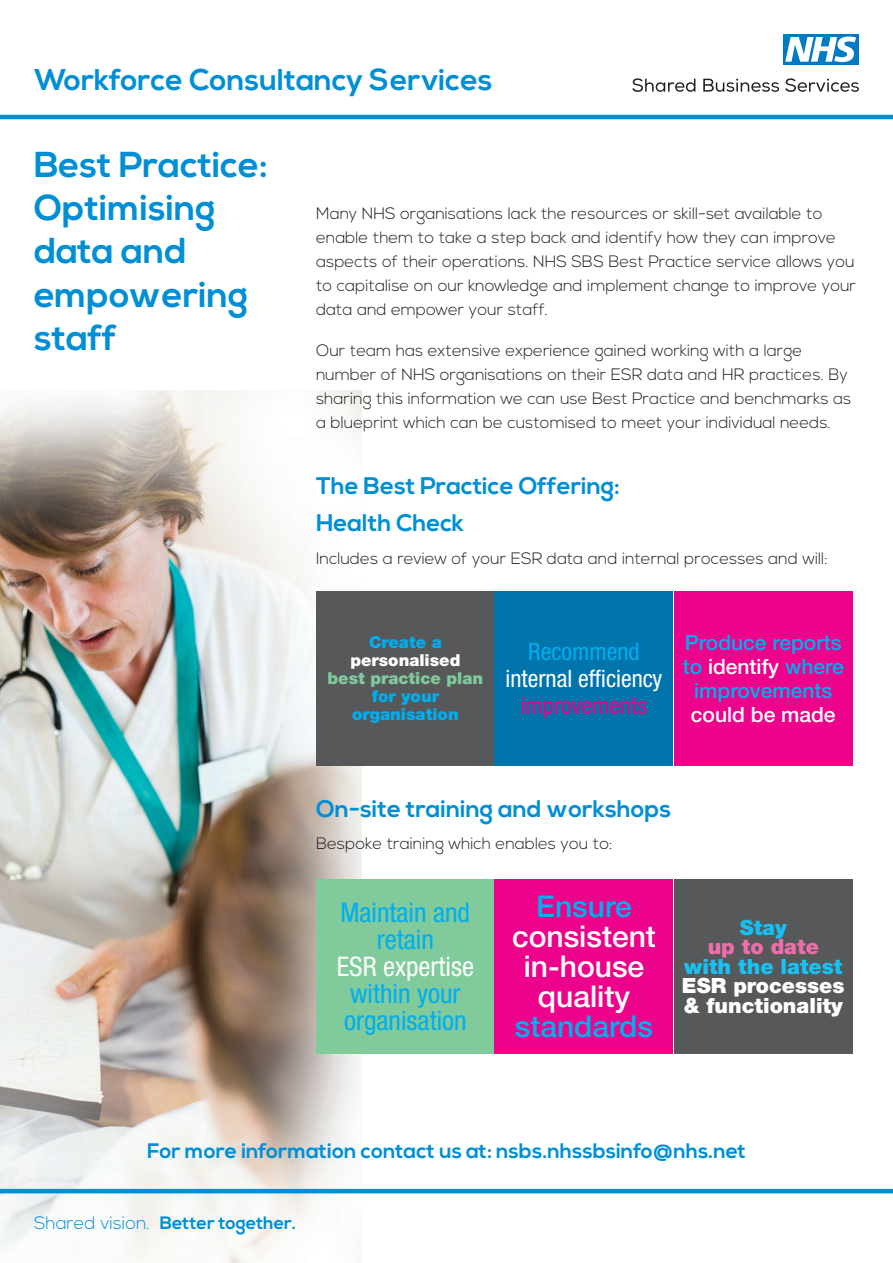
<style>
.page{position:relative;width:893px;height:1263px;background:#fff}
.page>*{position:absolute;margin:0;border:0;box-sizing:border-box;transform-origin:0 0}
.t1{font:700 36px/43.2px "Nexa";color:#008fd5}
.t2{font:700 30px "Nexa";color:#008fd5}
.t3{font:500 30px/30px "Helvetica Neue LT Std";color:#fff;text-align:center}
.t4{font:500 30px "Helvetica Neue LT Std";color:#00aeef}
.t5{font:condensed 27px/27px "Helvetica Neue LT Std";color:#00aeef;text-align:center}
.t6{font:condensed 27px "Helvetica Neue LT Std";color:#fff}
.t7{font:700 24px/37.3px "Nexa";color:#008fd5}
.t8{font:condensed 24px "Helvetica Neue LT Std";color:#fff}
.t9{font:condensed 24px "Helvetica Neue LT Std";color:#e60288}
.t10{font:condensed 24px "Helvetica Neue LT Std";color:#00aeef}
.t11{font:700 21px "Nexa";color:#008fd5}
.t12{font:500 21px/24px "Helvetica Neue LT Std";color:#00aeef;text-align:center}
.t13{font:900 21px/19.5px "Helvetica Neue LT Std";color:#fff}
.t14{font:900 21px "Helvetica Neue LT Std";color:#1ac1f3}
.t15{font:500 21px "Helvetica Neue LT Std";color:#fff}
.t16{font:900 21px "Helvetica Neue LT Std";color:#ed6fa9}
.t17{font:900 21px "Helvetica Neue LT Std";color:#15c0f2}
.t18{font:700 18px "Nexa";color:#008fd5}
.t19{font:300 16.5px/24px "Nexa";color:#231f20}
.t20{font:900 16.5px/18px "Helvetica Neue LT Std";color:#00aeef;text-align:center}
.t21{font:900 16.5px "Helvetica Neue LT Std";color:#80ca9c}
.t22{font:900 16.5px "Helvetica Neue LT Std";color:#fff}
.s1{color:#fff}
.s2{font-weight:300}
</style>
<div class="page">
<img style="left:0;top:390px;width:361px;height:873px">
<div style="left:316px;top:591px;width:179px;height:174px;background:#57585a"></div>
<div style="left:495px;top:591px;width:178px;height:174px;background:#0074ab"></div>
<div style="left:674px;top:591px;width:179px;height:174px;background:#ed028c"></div>
<div style="left:316px;top:879px;width:179px;height:174px;background:#80ca9c"></div>
<div style="left:495px;top:879px;width:178px;height:174px;background:#ed028c"></div>
<div style="left:674px;top:879px;width:179px;height:174px;background:#57585a"></div>
<div style="left:783px;top:34px;width:76px;height:31px;background:#007ac2"></div>
<svg style="left:785px;top:37px;width:71px;height:25px"></svg>
<svg style="left:632px;top:78px;width:63px;height:14px"></svg>
<svg style="left:703px;top:78px;width:76px;height:14px"></svg>
<svg style="left:785px;top:78px;width:74px;height:14px"></svg>
<hr style="left:0;top:1189px;width:893px;height:4px;background:#008fd5">
<hr style="left:0;top:115px;width:893px;height:4px;background:#008fd5">
<h2 class="t2" style="left:34px;top:63px;width:460px">Workforce Consultancy Services</h2>
<h1 class="t1" style="left:34px;top:144px;width:235px">Best Practice:<br>Optimising data and empowering staff</h1>
<p class="t19" style="left:316px;top:202px;width:541px">Many NHS organisations lack the resources or skill-set available to enable them to take a step back and identify how they can improve aspects of their operations. NHS SBS Best Practice service allows you to capitalise on our knowledge and implement change to improve your data and empower your staff.</p>
<p class="t19" style="left:316px;top:339px;width:537px">Our team has extensive experience gained working with a large number of NHS organisations on their ESR data and HR practices. By sharing this information we can use Best Practice and benchmarks as a blueprint which can be customised to meet your individual needs.</p>
<h3 class="t7" style="left:316px;top:468px;width:305px">The Best Practice Offering:<br>Health Check</h3>
<p class="t19" style="left:316px;top:547px;width:513px">Includes a review of your ESR data and internal processes and will:</p>
<p class="t20" style="left:369px;top:633px;width:74px">Create a</p>
<p class="t22" style="left:350px;top:650px;width:112px">personalised</p>
<p class="t21" style="left:328px;top:668px;width:157px">best practice plan</p>
<p class="t20" style="left:352px;top:687px;width:108px">for your organisation</p>
<h3 class="t10" style="left:528px;top:637px;width:113px">Recommend</h3>
<h3 class="t8" style="left:506px;top:664px;width:158px">internal efficiency</h3>
<h3 class="t9" style="left:521px;top:691px;width:128px">improvements</h3>
<p class="t12" style="left:683px;top:630px;width:163px">Produce reports to <span class="s1">identify</span> where improvements</p>
<p class="t15" style="left:691px;top:702px;width:146px">could be made</p>
<h3 class="t7" style="left:316px;top:790px;width:357px">On-site training and workshops</h3>
<p class="t19" style="left:316px;top:832px;width:298px">Bespoke training which enables you to:</p>
<h3 class="t5" style="left:341px;top:898px;width:131px">Maintain and retain</h3>
<h3 class="t6" style="left:337px;top:950px;width:139px">ESR expertise</h3>
<h3 class="t5" style="left:344px;top:979px;width:124px;text-align:left">within your organisation</h3>
<h2 class="t4" style="left:536px;top:888px;width:97px">Ensure</h2>
<h2 class="t3" style="left:512px;top:921px;width:145px">consistent in-house quality</h2>
<h2 class="t4" style="left:515px;top:1008px;width:140px">standards</h2>
<p class="t17" style="left:740px;top:914px;width:49px">Stay</p>
<p class="t16" style="left:708px;top:934px;width:113px">up to date</p>
<p class="t14" style="left:684px;top:954px;width:160px">with the latest</p>
<p class="t13" style="left:682px;top:976px;width:164px">ESR processes &amp; functionality</p>
<p class="t11" style="left:147px;top:1139px;width:600px">For more information contact us at: nsbs.nhssbsinfo@nhs.net</p>
<p class="t18" style="left:34px;top:1212px;width:264px"><span class="s2">Shared vision.</span> Better together.</p>
</div>
